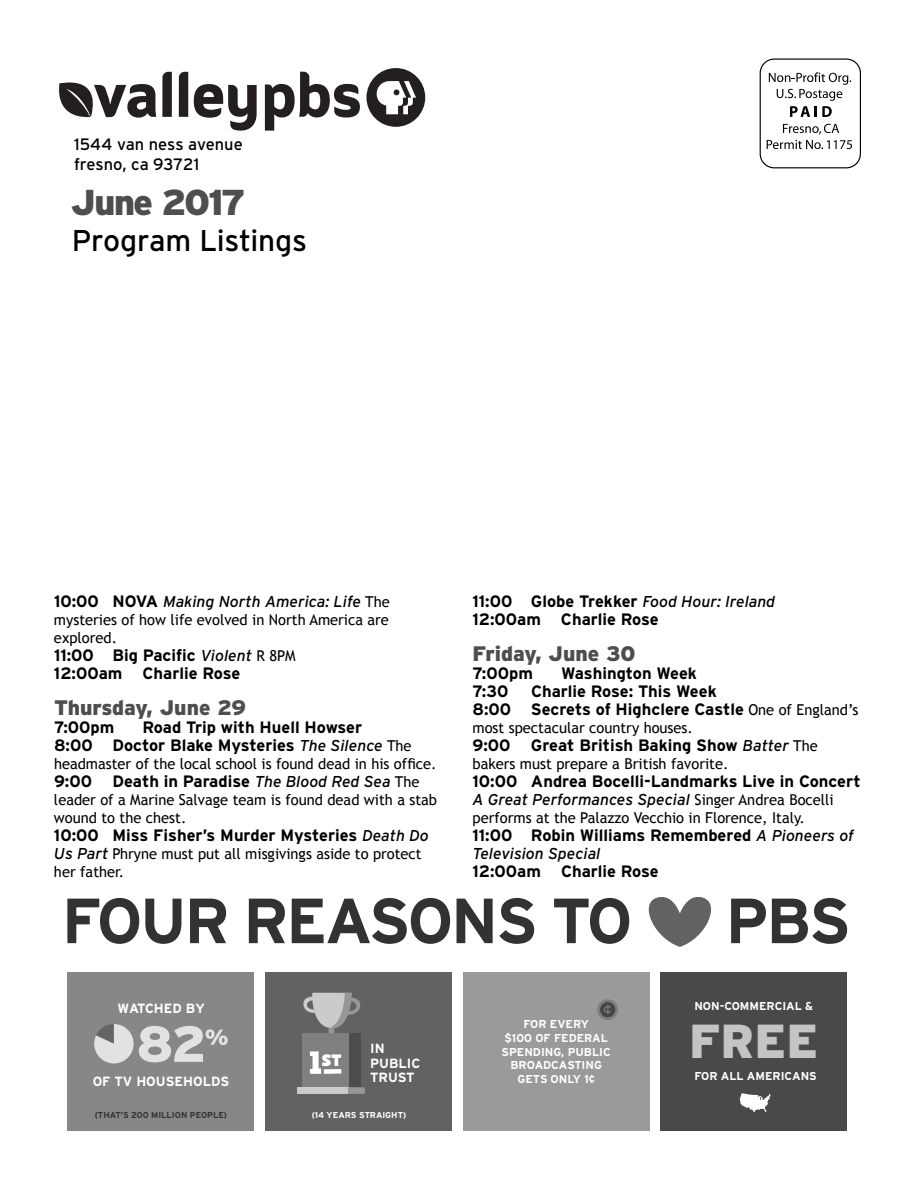
<style>
.page{position:relative;width:918px;height:1188px;background:#fff}
.page>*{position:absolute;margin:0;border:0;box-sizing:border-box;transform-origin:0 0}
.t1{font:900 47.7px "PBS Explorer";color:#c4c4c4}
.t2{font:36px "PBS Explorer EP Show Title";letter-spacing:-.005em;color:#4e4e4e}
.t3{font:30px "PBS Explorer";letter-spacing:-.01em;color:#000}
.t4{font:900 21px "PBS Explorer";color:#4e4e4e}
.t5{font:700 16.5px/18px "PBS Explorer";color:#000}
.t6{font:16.5px/19.8px "PBS Explorer";color:#000}
.t7{font:italic 15.75px "PBS Explorer";color:#000}
.t8{font:15px/18px "Trebuchet MS";color:#000}
.t9{font:700 13.35px/14.2px "PBS Explorer";color:#fff}
.t10{font:700 11.4px/13.8px "PBS Explorer";color:#fff;text-align:center}
.t11{font:700 8.55px "PBS Explorer";color:#323232}
.t12{font:700 8.55px "PBS Explorer";color:#fff}
.s1{font-weight:700;font-style:normal;font-size:16.5px}
.s2{font-family:"Trebuchet MS";font-style:normal;font-size:15px}
.s3{font-weight:400;font-style:italic;font-size:15.75px}
.s4{font-family:"Trebuchet MS";font-weight:400;font-size:15px}
.s5{font-family:"PBS Explorer";font-style:italic;font-size:15.75px}
</style>
<div class="page">
<svg style="left:366px;top:68px;width:59px;height:59px"></svg>
<svg style="left:265px;top:72px;width:95px;height:59px"></svg>
<svg style="left:162px;top:72px;width:10px;height:45px"></svg>
<svg style="left:179px;top:72px;width:9px;height:45px"></svg>
<svg style="left:194px;top:84px;width:63px;height:47px"></svg>
<svg style="left:59px;top:82px;width:97px;height:36px"></svg>
<div style="left:760px;top:58px;width:101px;height:110px;border:1px solid #000;border-radius:14px"></div>
<svg style="left:769px;top:72px;width:82px;height:45px"></svg>
<svg style="left:767px;top:124px;width:85px;height:25px"></svg>
<svg style="left:67px;top:897px;width:780px;height:50px"></svg>
<div style="left:67px;top:972px;width:187px;height:158px;background:#878787"></div>
<svg style="left:94px;top:1024px;width:134px;height:39px"></svg>
<div style="left:265px;top:972px;width:187px;height:158px;background:#626262"></div>
<div style="left:348px;top:1034px;width:13px;height:59px;background:#4d4d4d"></div>
<div style="left:302px;top:1034px;width:46px;height:59px;background:#808080"></div>
<div style="left:348px;top:1087px;width:17px;height:7px;background:#979797"></div>
<div style="left:297px;top:1087px;width:51px;height:7px;background:#cbcbcb"></div>
<svg style="left:302px;top:993px;width:59px;height:81px"></svg>
<div style="left:463px;top:972px;width:187px;height:158px;background:#9a9a9a"></div>
<div style="left:597px;top:999px;width:21px;height:21px;background:#7d7d7d;border-radius:50%"></div>
<div style="left:600px;top:1002px;width:15px;height:15px;background:#454545;border-radius:50%"></div>
<svg style="left:604px;top:1005px;width:7px;height:9px"></svg>
<div style="left:660px;top:972px;width:187px;height:158px;background:#494949"></div>
<svg style="left:740px;top:1093px;width:31px;height:19px"></svg>
<p class="t6" style="left:74px;top:135px;width:170px">1544 van ness avenue fresno, ca 93721</p>
<h2 class="t2" style="left:72px;top:181px;width:175px">June 2017</h2>
<h3 class="t3" style="left:72px;top:223px;width:237px">Program Listings</h3>
<p class="t7" style="left:54px;top:596px;width:337px"><span class="s1">10:00 NOVA</span> Making North America: Life <span class="s2">The</span></p>
<p class="t8" style="left:54px;top:611px;width:336px">mysteries of how life evolved in North America are explored.</p>
<p class="t5" style="left:54px;top:648px;width:243px">11:00 Big Pacific <span class="s3">Violent</span> <span class="s4">R 8PM<br></span>12:00am Charlie Rose</p>
<p class="t4" style="left:54px;top:700px;width:194px">Thursday, June 29</p>
<p class="t5" style="left:54px;top:720px;width:62px">7:00pm</p>
<p class="t5" style="left:54px;top:720px;width:359px;text-indent:89px">Road Trip with Huell Howser<br>8:00 Doctor Blake Mysteries <span class="s3">The Silence</span> <span class="s4">The</span></p>
<p class="t8" style="left:54px;top:755px;width:384px">headmaster of the local school is found dead in his office.</p>
<p class="t5" style="left:54px;top:774px;width:367px">9:00 Death in Paradise <span class="s3">The Blood Red Sea</span> <span class="s4">The</span></p>
<p class="t8" style="left:54px;top:791px;width:385px">leader of a Marine Salvage team is found dead with a stab wound to the chest.</p>
<p class="t5" style="left:54px;top:828px;width:376px">10:00 Miss Fisher’s Murder Mysteries <span class="s3">Death Do</span></p>
<p class="t8" style="left:54px;top:845px;width:369px"><span class="s5">Us Part</span> Phryne must put all misgivings aside to protect her father.</p>
<p class="t5" style="left:472px;top:594px;width:304px">11:00 Globe Trekker <span class="s3">Food Hour: Ireland<br></span>12:00am Charlie Rose</p>
<p class="t4" style="left:472px;top:646px;width:164px">Friday, June 30</p>
<p class="t5" style="left:472px;top:666px;width:62px">7:00pm</p>
<p class="t5" style="left:561px;top:666px;width:138px">Washington Week</p>
<p class="t5" style="left:472px;top:684px;width:37px">7:30</p>
<p class="t5" style="left:472px;top:684px;width:387px;text-indent:59px">Charlie Rose: This Week<br>8:00 Secrets of Highclere Castle <span class="s4">One of England’s</span></p>
<p class="t8" style="left:473px;top:719px;width:222px">most spectacular country houses.</p>
<p class="t5" style="left:472px;top:738px;width:347px">9:00 Great British Baking Show <span class="s3">Batter</span> <span class="s4">The</span></p>
<p class="t8" style="left:473px;top:755px;width:258px">bakers must prepare a British favorite.</p>
<p class="t5" style="left:472px;top:774px;width:390px">10:00 Andrea Bocelli-Landmarks Live in Concert</p>
<p class="t7" style="left:472px;top:794px;width:363px">A Great Performances Special <span class="s2">Singer Andrea Bocelli</span></p>
<p class="t8" style="left:473px;top:809px;width:334px">performs at the Palazzo Vecchio in Florence, Italy.</p>
<p class="t5" style="left:473px;top:828px;width:383px">11:00 Robin Williams Remembered <span class="s3">A Pioneers of</span></p>
<p class="t7" style="left:473px;top:848px;width:129px">Television Special</p>
<p class="t5" style="left:473px;top:864px;width:188px">12:00am Charlie Rose</p>
<p class="t9" style="left:117px;top:1003px;width:89px">WATCHED BY</p>
<p class="t9" style="left:93px;top:1075px;width:138px">OF TV HOUSEHOLDS</p>
<p class="t11" style="left:95px;top:1112px;width:134px">(THAT’S 200 MILLION PEOPLE)</p>
<p class="t9" style="left:370px;top:1043px;width:52px">IN<br>PUBLIC<br>TRUST</p>
<p class="t12" style="left:312px;top:1112px;width:96px">(14 YEARS STRAIGHT)</p>
<p class="t10" style="left:502px;top:1018px;width:111px">FOR EVERY<br>$100 OF FEDERAL<br>SPENDING, PUBLIC<br>BROADCASTING<br>GETS ONLY 1¢</p>
<p class="t10" style="left:694px;top:1000px;width:120px">NON-COMMERCIAL &amp;</p>
<h1 class="t1" style="left:689px;top:1023px;width:131px">FREE</h1>
<p class="t10" style="left:694px;top:1070px;width:124px">FOR ALL AMERICANS</p>
</div>
